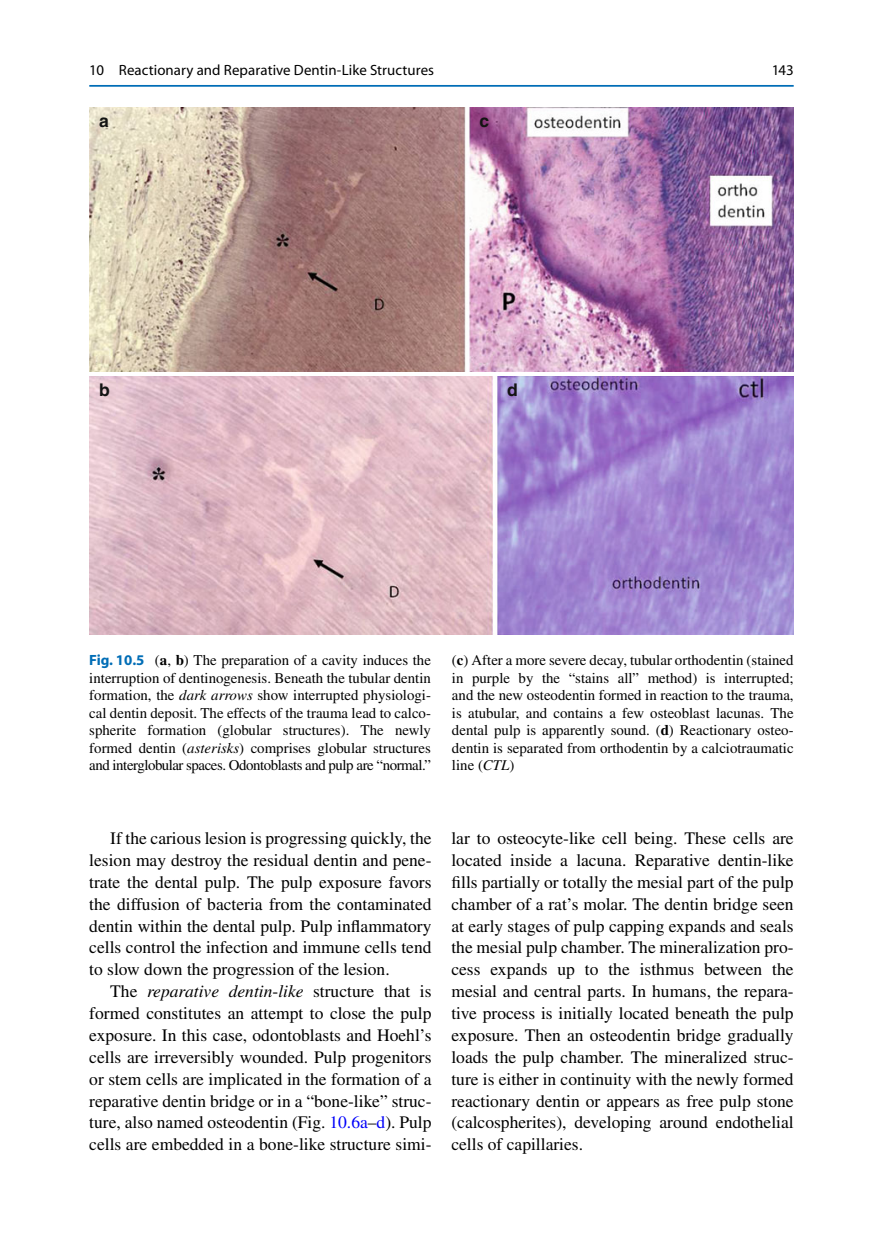
<style>
.page{position:relative;width:883px;height:1260px;background:#fff}
.page>*{position:absolute;margin:0;border:0;box-sizing:border-box;transform-origin:0 0}
.t1{font:17.5px/21.9px "Times";color:#000;text-align:justify}
.t2{font:700 17.5px "Helvetica";color:#131413}
.t3{font:14.88px/17.5px "Times";letter-spacing:-.015em;color:#000;text-align:justify}
.t4{font:14.88px "Myriad";letter-spacing:.005em;color:#000}
.s1{font-family:"Myriad";font-weight:700;color:#006db6}
.s2{font-weight:700}
.s3{font-style:italic}
.s4{color:#0000fa}
</style>
<div class="page">
<img style="left:89px;top:107px;width:705px;height:265px">
<img style="left:89px;top:377px;width:705px;height:257px">
<hr style="left:89px;top:85px;width:705px;height:2px;background:#006db6">
<p class="t4" style="left:89px;top:64px;width:346px">10 Reactionary and Reparative Dentin-Like Structures</p>
<p class="t2" style="left:99px;top:111px;width:11px">a</p>
<p class="t2" style="left:479px;top:111px;width:11px">c</p>
<p class="t2" style="left:99px;top:380px;width:12px">b</p>
<p class="t2" style="left:507px;top:380px;width:12px">d</p>
<p class="t4" style="left:772px;top:64px;width:23px">143</p>
<p class="t3" style="left:89px;top:653px;width:343px"><span class="s1">Fig. 10.5</span> ( <span class="s2">a</span> , <span class="s2">b</span> ) The preparation of a cavity induces the interruption of dentinogenesis. Beneath the tubular dentin formation, the <span class="s3">dark arrows</span> show interrupted physiologi&shy;cal dentin deposit. The effects of the trauma lead to calco&shy;spherite formation (globular structures). The newly formed dentin ( <span class="s3">asterisks</span> ) comprises globular structures and interglobular spaces. Odontoblasts and pulp are “normal.”</p>
<p class="t3" style="left:452px;top:653px;width:343px">( <span class="s2">c</span> ) After a more severe decay, tubular orthodentin (stained in purple by the “stains all” method) is interrupted; and the new osteodentin formed in reaction to the trauma, is atubular, and contains a few osteoblast lacunas. The dental pulp is apparently sound. ( <span class="s2">d</span> ) Reactionary osteo&shy;dentin is separated from orthodentin by a calciotraumatic line ( <span class="s3">CTL</span> )</p>
<p class="t1" style="left:89px;top:829px;width:344px;text-indent:21px">If the carious lesion is progressing quickly, the lesion may destroy the residual dentin and pene&shy;trate the dental pulp. The pulp exposure favors the diffusion of bacteria from the contaminated dentin within the dental pulp. Pulp inflammatory cells control the infection and immune cells tend to slow down the progression of the lesion.</p>
<p class="t1" style="left:89px;top:982px;width:344px;text-indent:21px">The <span class="s3">reparative dentin</span> - <span class="s3">like</span> structure that is formed constitutes an attempt to close the pulp exposure. In this case, odontoblasts and Hoehl’s cells are irreversibly wounded. Pulp progenitors or stem cells are implicated in the formation of a reparative dentin bridge or in a “bone-like” struc&shy;ture, also named osteodentin (Fig. <span class="s4">10.6a</span> – <span class="s4">d</span> ). Pulp cells are embedded in a bone-like structure simi-</p>
<p class="t1" style="left:451px;top:829px;width:344px">lar to osteocyte-like cell being. These cells are located inside a lacuna. Reparative dentin- like fills partially or totally the mesial part of the pulp chamber of a rat’s molar. The dentin bridge seen at early stages of pulp capping expands and seals the mesial pulp chamber. The mineralization pro&shy;cess expands up to the isthmus between the mesial and central parts. In humans, the repara&shy;tive process is initially located beneath the pulp exposure. Then an osteodentin bridge gradually loads the pulp chamber. The mineralized struc&shy;ture is either in continuity with the newly formed reactionary dentin or appears as free pulp stone (calcospherites), developing around endothelial cells of capillaries.</p>
</div>
